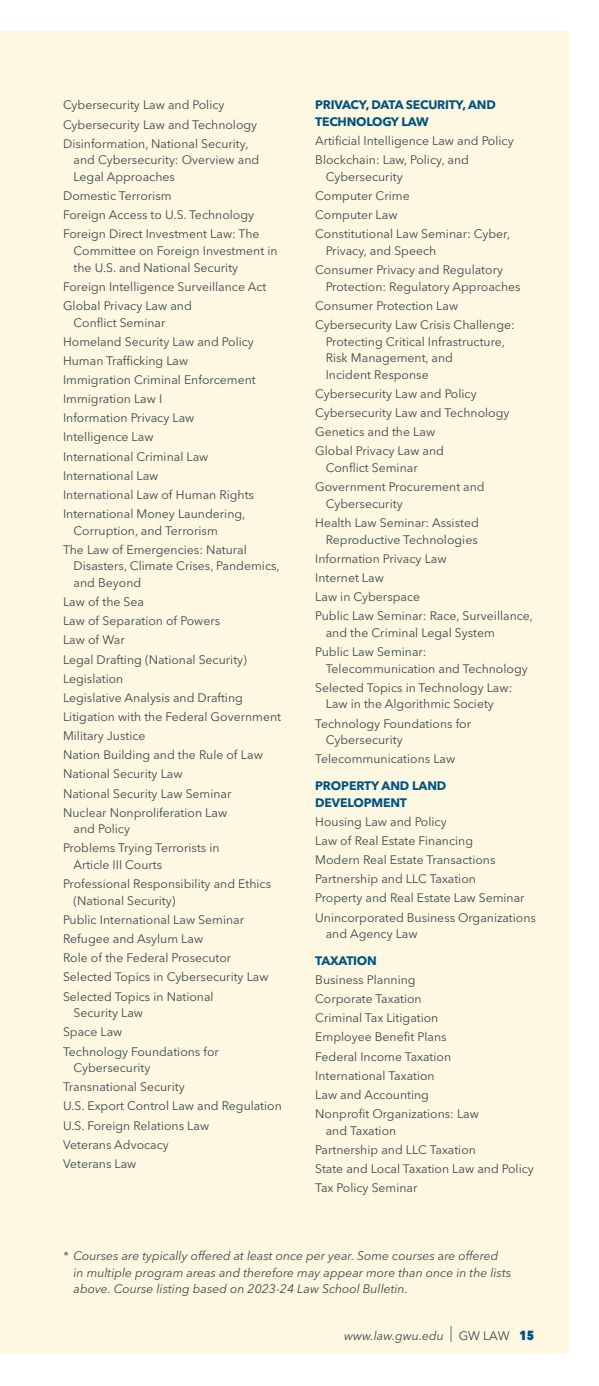
<style>
.page{position:relative;width:599px;height:1386px;background:#fff}
.page>*{position:absolute;margin:0;border:0;box-sizing:border-box;transform-origin:0 0}
.listings{font:12.25px/16.6px "Avenir Next LT Pro";color:#3d474e}
.listings-2{font:italic 12.25px/16.6px "Avenir Next LT Pro";color:#3d474e}
.listing_header{font:700 12.25px/16.6px "Avenir Next LT Pro";letter-spacing:-.02em;color:#005480}
.s1{font-style:normal;font-size:15.92px}
.s2{font-style:normal}
.s3{font-weight:800;font-style:normal;font-stretch:condensed;font-size:13.12px;color:#005480}
</style>
<div class="page">
<div style="left:2px;top:32px;width:567px;height:1322px;background:#fef8e2"></div>
<div style="left:0;top:32px;width:14px;height:1322px;background:#fef8e2"></div>
<p class="listings" style="left:63px;top:97px;width:163px">Cybersecurity Law and Policy</p>
<p class="listings" style="left:63px;top:116px;width:196px">Cybersecurity Law and Technology</p>
<p class="listings" style="left:74px;top:135px;width:187px;text-indent:-10px">Disinformation, National Security, and Cybersecurity: Overview and<br>Legal Approaches</p>
<p class="listings" style="left:63px;top:187px;width:110px">Domestic Terrorism</p>
<p class="listings" style="left:63px;top:207px;width:193px">Foreign Access to U.S. Technology</p>
<p class="listings" style="left:74px;top:226px;width:205px;text-indent:-10px">Foreign Direct Investment Law: The<br>Committee on Foreign Investment in the U.S. and National Security</p>
<p class="listings" style="left:63px;top:278px;width:205px">Foreign Intelligence Surveillance Act</p>
<p class="listings" style="left:74px;top:297px;width:120px;text-indent:-10px">Global Privacy Law and<br>Conflict Seminar</p>
<p class="listings" style="left:63px;top:333px;width:192px">Homeland Security Law and Policy</p>
<p class="listings" style="left:63px;top:352px;width:127px">Human Trafficking Law</p>
<p class="listings" style="left:63px;top:371px;width:194px">Immigration Criminal Enforcement</p>
<p class="listings" style="left:63px;top:391px;width:101px">Immigration Law I</p>
<p class="listings" style="left:63px;top:410px;width:133px">Information Privacy Law</p>
<p class="listings" style="left:63px;top:429px;width:92px">Intelligence Law</p>
<p class="listings" style="left:63px;top:448px;width:147px">International Criminal Law</p>
<p class="listings" style="left:63px;top:467px;width:97px">International Law</p>
<p class="listings" style="left:63px;top:486px;width:192px">International Law of Human Rights</p>
<p class="listings" style="left:74px;top:505px;width:173px;text-indent:-10px">International Money Laundering,<br>Corruption, and Terrorism</p>
<p class="listings" style="left:74px;top:541px;width:208px;text-indent:-10px">The Law of Emergencies: Natural<br>Disasters, Climate Crises, Pandemics, and Beyond</p>
<p class="listings" style="left:63px;top:594px;width:82px">Law of the Sea</p>
<p class="listings" style="left:63px;top:613px;width:159px">Law of Separation of Powers</p>
<p class="listings" style="left:63px;top:632px;width:63px">Law of War</p>
<p class="listings" style="left:63px;top:651px;width:185px">Legal Drafting (National Security)</p>
<p class="listings" style="left:63px;top:670px;width:62px">Legislation</p>
<p class="listings" style="left:63px;top:689px;width:181px">Legislative Analysis and Drafting</p>
<p class="listings" style="left:63px;top:708px;width:219px">Litigation with the Federal Government</p>
<p class="listings" style="left:63px;top:728px;width:84px">Military Justice</p>
<p class="listings" style="left:63px;top:747px;width:201px">Nation Building and the Rule of Law</p>
<p class="listings" style="left:63px;top:766px;width:121px">National Security Law</p>
<p class="listings" style="left:63px;top:785px;width:170px">National Security Law Seminar</p>
<p class="listings" style="left:74px;top:804px;width:155px;text-indent:-10px">Nuclear Nonproliferation Law and Policy</p>
<p class="listings" style="left:74px;top:840px;width:147px;text-indent:-10px">Problems Trying Terrorists in<br>Article III Courts</p>
<p class="listings" style="left:74px;top:876px;width:199px;text-indent:-10px">Professional Responsibility and Ethics (National Security)</p>
<p class="listings" style="left:63px;top:911px;width:183px">Public International Law Seminar</p>
<p class="listings" style="left:63px;top:931px;width:142px">Refugee and Asylum Law</p>
<p class="listings" style="left:63px;top:950px;width:170px">Role of the Federal Prosecutor</p>
<p class="listings" style="left:63px;top:969px;width:207px">Selected Topics in Cybersecurity Law</p>
<p class="listings" style="left:74px;top:988px;width:142px;text-indent:-10px">Selected Topics in National<br>Security Law</p>
<p class="listings" style="left:63px;top:1024px;width:61px">Space Law</p>
<p class="listings" style="left:74px;top:1043px;width:147px;text-indent:-10px">Technology Foundations for<br>Cybersecurity</p>
<p class="listings" style="left:63px;top:1079px;width:123px">Transnational Security</p>
<p class="listings" style="left:63px;top:1098px;width:220px">U.S. Export Control Law and Regulation</p>
<p class="listings" style="left:63px;top:1117px;width:148px">U.S. Foreign Relations Law</p>
<p class="listings" style="left:63px;top:1136px;width:107px">Veterans Advocacy</p>
<p class="listings" style="left:63px;top:1155px;width:75px">Veterans Law</p>
<p class="listing_header" style="left:315px;top:97px;width:182px">PRIVACY, DATA SECURITY, AND<br>TECHNOLOGY LAW</p>
<p class="listings" style="left:315px;top:133px;width:200px">Artificial Intelligence Law and Policy</p>
<p class="listings" style="left:326px;top:152px;width:145px;text-indent:-10px">Blockchain: Law, Policy, and<br>Cybersecurity</p>
<p class="listings" style="left:315px;top:187px;width:96px">Computer Crime</p>
<p class="listings" style="left:315px;top:207px;width:84px">Computer Law</p>
<p class="listings" style="left:326px;top:226px;width:186px;text-indent:-10px">Constitutional Law Seminar: Cyber,<br>Privacy, and Speech</p>
<p class="listings" style="left:326px;top:262px;width:196px;text-indent:-10px">Consumer Privacy and Regulatory<br>Protection: Regulatory Approaches</p>
<p class="listings" style="left:315px;top:297px;width:144px">Consumer Protection Law</p>
<p class="listings" style="left:326px;top:316px;width:190px;text-indent:-10px">Cybersecurity Law Crisis Challenge:<br>Protecting Critical Infrastructure,<br>Risk Management, and<br>Incident Response</p>
<p class="listings" style="left:315px;top:385px;width:163px">Cybersecurity Law and Policy</p>
<p class="listings" style="left:315px;top:405px;width:196px">Cybersecurity Law and Technology</p>
<p class="listings" style="left:315px;top:424px;width:121px">Genetics and the Law</p>
<p class="listings" style="left:326px;top:443px;width:120px;text-indent:-10px">Global Privacy Law and<br>Conflict Seminar</p>
<p class="listings" style="left:326px;top:479px;width:160px;text-indent:-10px">Government Procurement and<br>Cybersecurity</p>
<p class="listings" style="left:315px;top:514px;width:165px;text-align:right">Health Law Seminar: Assisted<br>Reproductive Technologies</p>
<p class="listings" style="left:315px;top:550px;width:133px">Information Privacy Law</p>
<p class="listings" style="left:315px;top:569px;width:70px">Internet Law</p>
<p class="listings" style="left:315px;top:589px;width:106px">Law in Cyberspace</p>
<p class="listings" style="left:326px;top:608px;width:209px;text-indent:-10px">Public Law Seminar: Race, Surveillance, and the Criminal Legal System</p>
<p class="listings" style="left:326px;top:643px;width:203px;text-indent:-10px">Public Law Seminar:<br>Telecommunication and Technology</p>
<p class="listings" style="left:326px;top:679px;width:188px;text-indent:-10px">Selected Topics in Technology Law:<br>Law in the Algorithmic Society</p>
<p class="listings" style="left:326px;top:715px;width:147px;text-indent:-10px">Technology Foundations for<br>Cybersecurity</p>
<p class="listings" style="left:315px;top:751px;width:141px">Telecommunications Law</p>
<p class="listing_header" style="left:315px;top:777px;width:133px">PROPERTY AND LAND<br>DEVELOPMENT</p>
<p class="listings" style="left:315px;top:813px;width:133px">Housing Law and Policy</p>
<p class="listings" style="left:315px;top:832px;width:159px">Law of Real Estate Financing</p>
<p class="listings" style="left:315px;top:851px;width:182px">Modern Real Estate Transactions</p>
<p class="listings" style="left:315px;top:871px;width:162px">Partnership and LLC Taxation</p>
<p class="listings" style="left:315px;top:890px;width:211px">Property and Real Estate Law Seminar</p>
<p class="listings" style="left:326px;top:909px;width:212px;text-indent:-10px">Unincorporated Business Organizations and Agency Law</p>
<p class="listing_header" style="left:315px;top:952px;width:63px">TAXATION</p>
<p class="listings" style="left:315px;top:971px;width:102px">Business Planning</p>
<p class="listings" style="left:315px;top:991px;width:108px">Corporate Taxation</p>
<p class="listings" style="left:315px;top:1010px;width:124px">Criminal Tax Litigation</p>
<p class="listings" style="left:315px;top:1029px;width:133px">Employee Benefit Plans</p>
<p class="listings" style="left:315px;top:1048px;width:137px">Federal Income Taxation</p>
<p class="listings" style="left:315px;top:1067px;width:121px">International Taxation</p>
<p class="listings" style="left:315px;top:1086px;width:115px">Law and Accounting</p>
<p class="listings" style="left:326px;top:1105px;width:155px;text-indent:-10px">Nonprofit Organizations: Law and Taxation</p>
<p class="listings" style="left:315px;top:1141px;width:162px">Partnership and LLC Taxation</p>
<p class="listings" style="left:315px;top:1160px;width:220px">State and Local Taxation Law and Policy</p>
<p class="listings" style="left:315px;top:1179px;width:104px">Tax Policy Seminar</p>
<p class="listings-2" style="left:74px;top:1247px;width:439px;text-indent:-10px">* Courses are typically offered at least once per year. Some courses are offered in multiple program areas and therefore may appear more than once in the lists above. Course listing based on 2023-24 Law School Bulletin.</p>
<p class="listings-2" style="left:344px;top:1327px;width:191px">www.law.gwu.edu <span class="s1">|</span> <span class="s2">GW LAW</span> <span class="s3">15</span></p>
</div>
